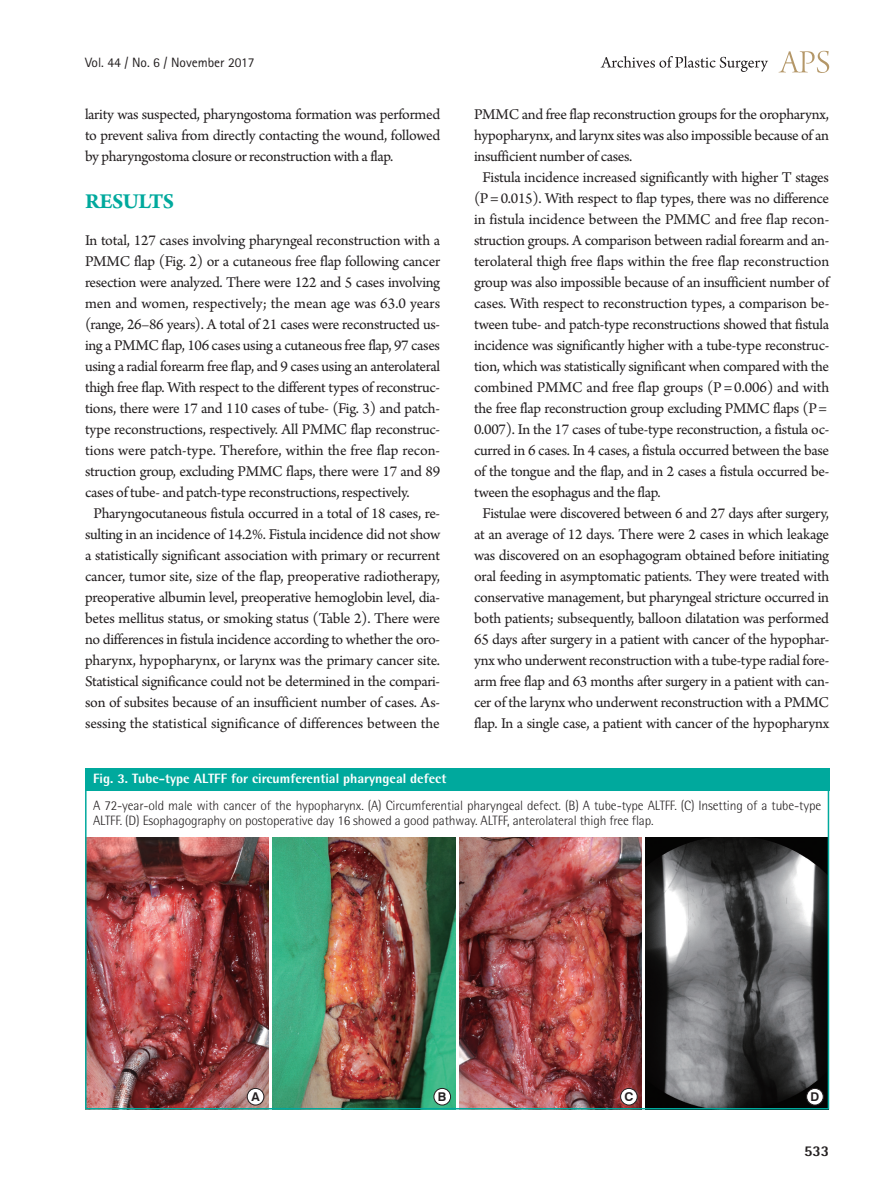
<style>
.page{position:relative;width:893px;height:1191px;background:#fff}
.page>*{position:absolute;margin:0;border:0;box-sizing:border-box;transform-origin:0 0}
.대제목{font:700 22.5px "Arno Pro";letter-spacing:-.02em;color:#00a99d}
.본문{font:15.75px/21px "Arno Pro";letter-spacing:-.02em;color:#231f20;text-align:justify}
.본문_0{font:15.75px/21px "Arno Pro";letter-spacing:-.02em;color:#231f20;text-align:justify}
.t1{font:800 15px "Rotis Semi Sans Std";color:#231f20}
.그림설명{font:300 13.5px/15px "Rotis Semi Sans Std";letter-spacing:-.01em;color:#231f20}
.표그림제목{font:800 13.5px "Rotis Semi Sans Std";color:#fff}
.t2{font:13.5px "Rotis Sans Serif Std";color:#231f20}
.t3{font:700 12.15px "Swiss 721 BT";color:#231f20}
</style>
<div class="page">
<svg style="left:779px;top:51px;width:50px;height:22px"></svg>
<svg style="left:601px;top:56px;width:167px;height:16px"></svg>
<div style="left:85px;top:768px;width:744px;height:23px;background:#00a99d"></div>
<img style="left:88px;top:837px;width:180px;height:269px">
<img style="left:273px;top:837px;width:182px;height:269px">
<img style="left:459px;top:837px;width:183px;height:269px">
<img style="left:646px;top:837px;width:180px;height:269px">
<div style="left:247px;top:1088px;width:17px;height:17px;background:#fff;border-radius:50%"></div>
<div style="left:247px;top:1088px;width:17px;height:17px;border:1px solid #231f20;border-radius:50%"></div>
<div style="left:434px;top:1088px;width:17px;height:17px;background:#fff;border-radius:50%"></div>
<div style="left:434px;top:1088px;width:17px;height:17px;border:1px solid #231f20;border-radius:50%"></div>
<div style="left:807px;top:1088px;width:16px;height:17px;background:#fff;border-radius:50%"></div>
<div style="left:806px;top:1088px;width:17px;height:17px;border:1px solid #231f20;border-radius:50%"></div>
<div style="left:621px;top:1088px;width:16px;height:17px;background:#fff;border-radius:50%"></div>
<div style="left:620px;top:1088px;width:17px;height:17px;border:1px solid #231f20;border-radius:50%"></div>
<div style="left:85px;top:768px;width:744px;height:341px;border:2px solid #00a99d"></div>
<p class="t2" style="left:85px;top:54px;width:171px">Vol. 44 / No. 6 / November 2017</p>
<p class="본문" style="left:85px;top:105px;width:357px">larity was suspected, pharyngostoma formation was performed to prevent saliva from directly contacting the wound, followed by pharyngostoma closure or reconstruction with a flap.</p>
<p class="대제목" style="left:85px;top:189px;width:91px">RESULTS</p>
<p class="본문_0" style="left:85px;top:231px;width:357px">In total, 127 cases involving pharyngeal reconstruction with a PMMC flap (Fig. 2) or a cutaneous free flap following cancer resection were analyzed. There were 122 and 5 cases involving men and women, respectively; the mean age was 63.0 years (range, 26–86 years). A total of 21 cases were reconstructed us&shy;ing a PMMC flap, 106 cases using a cutaneous free flap, 97 cases using a radial forearm free flap, and 9 cases using an anterolateral thigh free flap. With respect to the different types of reconstruc&shy;tions, there were 17 and 110 cases of tube- (Fig. 3) and patch&shy;type reconstructions, respectively. All PMMC flap reconstruc&shy;tions were patch-type. Therefore, within the free flap recon&shy;struction group, excluding PMMC flaps, there were 17 and 89 cases of tube- and patch-type reconstructions, respectively.</p>
<p class="본문" style="left:85px;top:504px;width:357px;text-align:center">Pharyngocutaneous fistula occurred in a total of 18 cases, re&shy;sulting in an incidence of 14.2%. Fistula incidence did not show a statistically significant association with primary or recurrent cancer, tumor site, size of the flap, preoperative radiotherapy, preoperative albumin level, preoperative hemoglobin level, dia&shy;betes mellitus status, or smoking status (Table 2). There were no differences in fistula incidence according to whether the oro&shy;pharynx, hypopharynx, or larynx was the primary cancer site.<br>Statistical significance could not be determined in the compari&shy;son of subsites because of an insufficient number of cases. As&shy;sessing the statistical significance of differences between the</p>
<p class="본문" style="left:474px;top:105px;width:356px">PMMC and free flap reconstruction groups for the oropharynx, hypopharynx, and larynx sites was also impossible because of an insufficient number of cases.</p>
<p class="본문" style="left:474px;top:168px;width:357px;text-align:left;text-indent:9px">Fistula incidence increased significantly with higher T stages (P = 0.015). With respect to flap types, there was no difference in fistula incidence between the PMMC and free flap recon&shy;struction groups. A comparison between radial forearm and an&shy;terolateral thigh free flaps within the free flap reconstruction group was also impossible because of an insufficient number of cases. With respect to reconstruction types, a comparison be&shy;tween tube- and patch-type reconstructions showed that fistula incidence was significantly higher with a tube-type reconstruc&shy;tion, which was statistically significant when compared with the combined PMMC and free flap groups (P = 0.006) and with the free flap reconstruction group excluding PMMC flaps (P = 0.007). In the 17 cases of tube-type reconstruction, a fistula oc&shy;curred in 6 cases. In 4 cases, a fistula occurred between the base of the tongue and the flap, and in 2 cases a fistula occurred be&shy;tween the esophagus and the flap.</p>
<p class="본문" style="left:474px;top:504px;width:357px;text-align:center">Fistulae were discovered between 6 and 27 days after surgery, at an average of 12 days. There were 2 cases in which leakage was discovered on an esophagogram obtained before initiating oral feeding in asymptomatic patients. They were treated with conservative management, but pharyngeal stricture occurred in both patients; subsequently, balloon dilatation was performed 65 days after surgery in a patient with cancer of the hypophar&shy;ynx who underwent reconstruction with a tube-type radial fore&shy;arm free flap and 63 months after surgery in a patient with can&shy;cer of the larynx who underwent reconstruction with a PMMC flap. In a single case, a patient with cancer of the hypopharynx</p>
<p class="표그림제목" style="left:93px;top:770px;width:355px">Fig. 3. Tube-type ALTFF for circumferential pharyngeal defect</p>
<p class="그림설명" style="left:93px;top:798px;width:730px">A 72-year-old male with cancer of the hypopharynx. (A) Circumferential pharyngeal defect. (B) A tube-type ALTFF. (C) Insetting of a tube-type<br>ALTFF. (D) Esophagography on postoperative day 16 showed a good pathway. ALTFF, anterolateral thigh free flap.</p>
<p class="t3" style="left:251px;top:1089px;width:10px">A</p>
<p class="t3" style="left:438px;top:1089px;width:10px">B</p>
<p class="t3" style="left:624px;top:1089px;width:10px">C</p>
<p class="t3" style="left:810px;top:1089px;width:10px">D</p>
<p class="t1" style="left:804px;top:1141px;width:27px">533</p>
</div>
